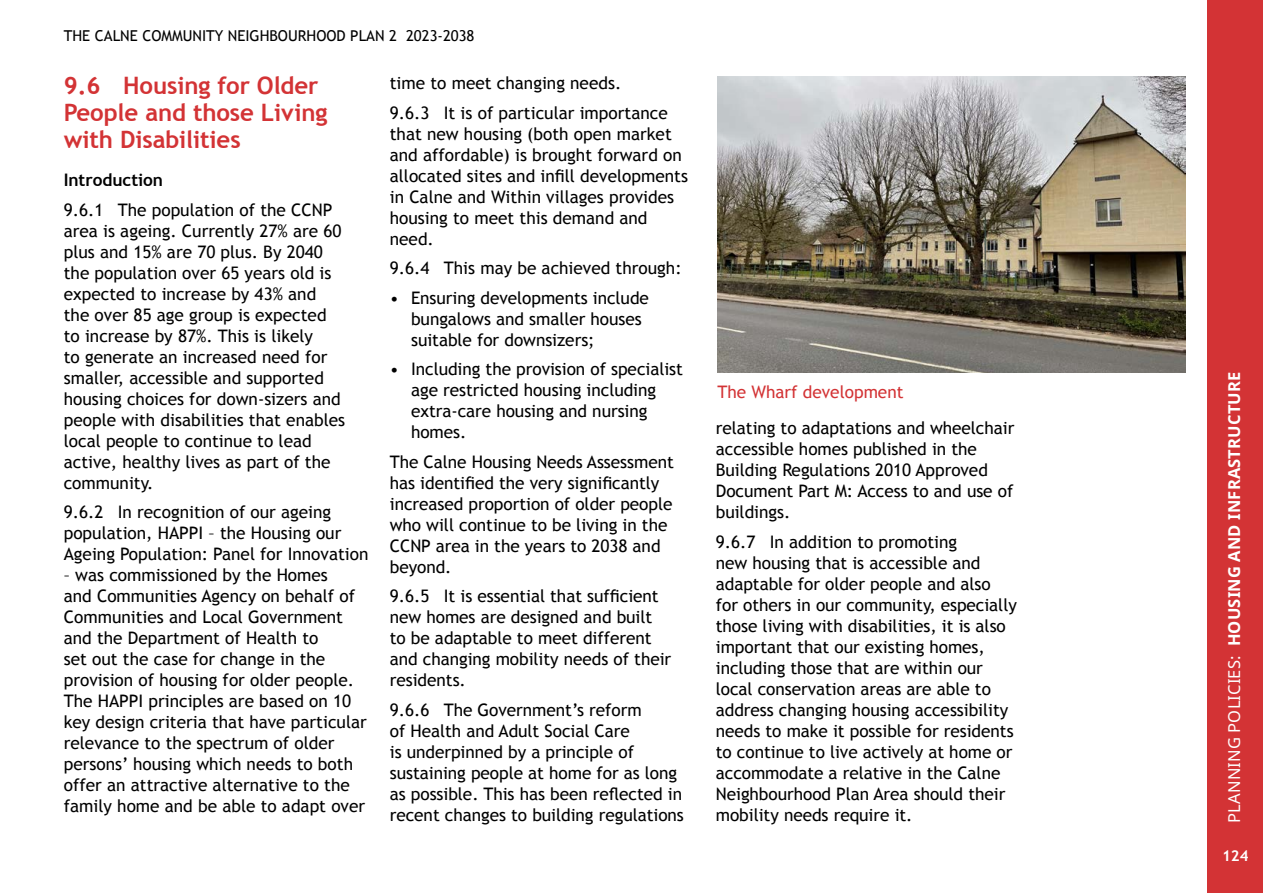
<style>
.page{position:relative;width:1263px;height:893px;background:#fff}
.page>*{position:absolute;margin:0;border:0;box-sizing:border-box;transform-origin:0 0}
.Sec_9_sub_h4_part_2{font:700 24px/27px "Trebuchet MS";letter-spacing:-.005em;color:#d33335}
.Body{font:17.25px/21px "Trebuchet MS";letter-spacing:-.005em;color:#000}
.t1{font:17.25px "Trebuchet MS";color:#d33335}
.Sub_h5{font:700 17.25px "Trebuchet MS";letter-spacing:-.005em;color:#000}
.t2{font:700 16.5px "Noto Sans";letter-spacing:.01em;color:#fff}
.t3{font:15px "Trebuchet MS";color:#000}
.t4{font:700 15px "Trebuchet MS";color:#fff}
.s1{font-weight:400}
</style>
<div class="page">
<div style="left:1208px;top:0;width:55px;height:893px;background:#d33335"></div>
<img style="left:717px;top:77px;width:468px;height:296px">
<p class="t3" style="left:64px;top:27px;width:412px">THE CALNE COMMUNITY NEIGHBOURHOOD PLAN 2 2023-2038</p>
<h4 class="Sec_9_sub_h4_part_2" style="left:64px;top:72px;width:265px">9.6 Housing for Older<br>People and those Living with Disabilities</h4>
<h6 class="Sub_h5" style="left:64px;top:169px;width:101px">Introduction</h6>
<p class="Body" style="left:64px;top:199px;width:283px">9.6.1 The population of the CCNP area is ageing. Currently 27% are 60 plus and 15% are 70 plus. By 2040 the population over 65 years old is expected to increase by 43% and the over 85 age group is expected to increase by 87%. This is likely<br>to generate an increased need for smaller, accessible and supported housing choices for down-sizers and people with disabilities that enables local people to continue to lead active, healthy lives as part of the community.</p>
<p class="Body" style="left:64px;top:502px;width:306px">9.6.2 In recognition of our ageing population, HAPPI – the Housing our<br>Ageing Population: Panel for Innovation</p>
<p class="Body" style="left:64px;top:565px;width:305px">– was commissioned by the Homes<br>and Communities Agency on behalf of Communities and Local Government and the Department of Health to<br>set out the case for change in the provision of housing for older people.<br>The HAPPI principles are based on 10 key design criteria that have particular relevance to the spectrum of older persons’ housing which needs to both offer an attractive alternative to the family home and be able to adapt over</p>
<p class="Body" style="left:390px;top:73px;width:233px">time to meet changing needs.</p>
<p class="Body" style="left:390px;top:102px;width:300px">9.6.3 It is of particular importance that new housing (both open market and affordable) is brought forward on allocated sites and infill developments in Calne and Within villages provides housing to meet this demand and need.</p>
<p class="Body" style="left:390px;top:258px;width:293px">9.6.4 This may be achieved through:</p>
<p class="Body" style="left:411px;top:287px;width:239px;text-indent:-21px">• Ensuring developments include bungalows and smaller houses suitable for downsizers;</p>
<p class="Body" style="left:411px;top:359px;width:273px;text-indent:-21px">• Including the provision of specialist age restricted housing including extra-care housing and nursing homes.</p>
<p class="Body" style="left:390px;top:451px;width:286px">The Calne Housing Needs Assessment has identified the very significantly increased proportion of older people who will continue to be living in the<br>CCNP area in the years to 2038 and beyond.</p>
<p class="Body" style="left:390px;top:586px;width:283px">9.6.5 It is essential that sufficient new homes are designed and built to be adaptable to meet different and changing mobility needs of their residents.</p>
<p class="Body" style="left:390px;top:699px;width:296px">9.6.6 The Government’s reform<br>of Health and Adult Social Care<br>is underpinned by a principle of sustaining people at home for as long as possible. This has been reflected in recent changes to building regulations</p>
<p class="t1" style="left:717px;top:382px;width:188px">The Wharf development</p>
<p class="Body" style="left:716px;top:418px;width:300px">relating to adaptations and wheelchair accessible homes published in the<br>Building Regulations 2010 Approved<br>Document Part M: Access to and use of buildings.</p>
<p class="Body" style="left:716px;top:531px;width:303px">9.6.7 In addition to promoting<br>new housing that is accessible and adaptable for older people and also for others in our community, especially those living with disabilities, it is also important that our existing homes, including those that are within our local conservation areas are able to address changing housing accessibility needs to make it possible for residents to continue to live actively at home or accommodate a relative in the Calne Neighbourhood Plan Area should their mobility needs require it.</p>
<p class="t2" style="left:1222px;top:823px;width:453px;rotate:-90deg"><span class="s1">PLANNING POLICIES:</span> HOUSING AND INFRASTRUCTURE</p>
<p class="t4" style="left:1222px;top:846px;width:28px">124</p>
</div>
